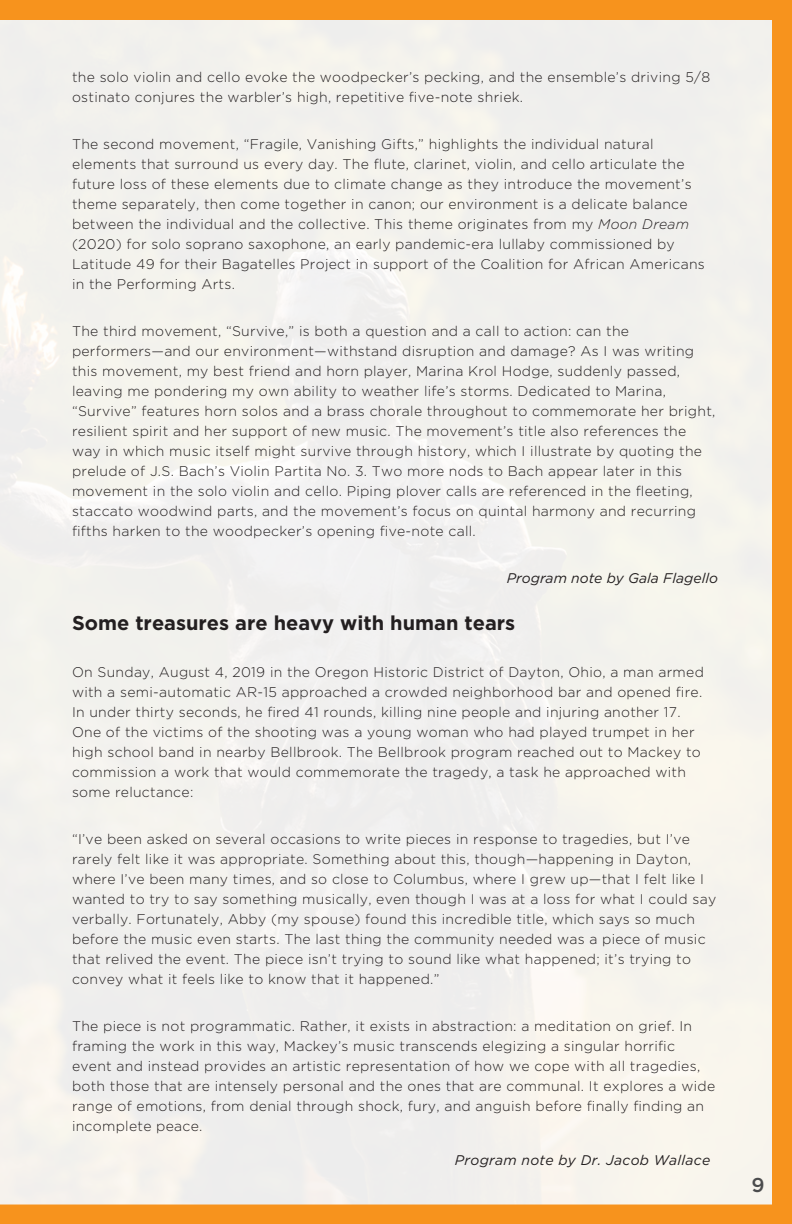
<style>
.page{position:relative;width:792px;height:1224px;background:#fff}
.page>*{position:absolute;margin:0;border:0;box-sizing:border-box;transform-origin:0 0}
.Heading{font:700 20px "Gotham";color:#231f20}
.t1{font:500 20px "Gotham";color:#4b4c4d}
.Heading-2{font:300 14px/20px "Gotham";letter-spacing:.02em;color:#231f20}
.Heading-3{font:italic 14px "Gotham";letter-spacing:.02em;color:#231f20}
.Heading-4{font:italic 14px "Gotham";color:#231f20}
.s1{font-style:italic}
</style>
<div class="page">
<div style="left:0;top:20px;width:783px;height:1204px;background:#f2f1ed"></div>
<div style="left:772px;top:12px;width:20px;height:1209px;background:#f7931d"></div>
<div style="left:0;top:1205px;width:792px;height:19px;background:#f7931d"></div>
<div style="left:0;top:0;width:792px;height:20px;background:#f7931d"></div>
<p class="Heading-2" style="left:72px;top:66px;width:640px">the solo violin and cello evoke the woodpecker’s pecking, and the ensemble’s driving 5/8 ostinato conjures the warbler’s high, repetitive five-note shriek.</p>
<p class="Heading-2" style="left:72px;top:133px;width:634px">The second movement, “Fragile, Vanishing Gifts,” highlights the individual natural elements that surround us every day. The flute, clarinet, violin, and cello articulate the future loss of these elements due to climate change as they introduce the movement’s theme separately, then come together in canon; our environment is a delicate balance between the individual and the collective. This theme originates from my <span class="s1">Moon Dream </span>(2020) for solo soprano saxophone, an early pandemic-era lullaby commissioned by Latitude 49 for their Bagatelles Project in support of the Coalition for African Americans in the Performing Arts.</p>
<p class="Heading-2" style="left:72px;top:321px;width:645px">The third movement, “Survive,” is both a question and a call to action: can the performers—and our environment—withstand disruption and damage? As I was writing this movement, my best friend and horn player, Marina Krol Hodge, suddenly passed, leaving me pondering my own ability to weather life’s storms. Dedicated to Marina, “Survive” features horn solos and a brass chorale throughout to commemorate her bright, resilient spirit and her support of new music. The movement’s title also references the way in which music itself might survive through history, which I illustrate by quoting the prelude of J.S. Bach’s Violin Partita No. 3. Two more nods to Bach appear later in this movement in the solo violin and cello. Piping plover calls are referenced in the fleeting, staccato woodwind parts, and the movement’s focus on quintal harmony and recurring fifths harken to the woodpecker’s opening five-note call.</p>
<p class="Heading-4" style="left:507px;top:569px;width:213px">Program note by Gala Flagello</p>
<p class="Heading" style="left:72px;top:609px;width:445px">Some treasures are heavy with human tears</p>
<p class="Heading-2" style="left:72px;top:661px;width:633px">On Sunday, August 4, 2019 in the Oregon Historic District of Dayton, Ohio, a man armed with a semi-automatic AR-15 approached a crowded neighborhood bar and opened fire.<br>In under thirty seconds, he fired 41 rounds, killing nine people and injuring another 17.<br>One of the victims of the shooting was a young woman who had played trumpet in her high school band in nearby Bellbrook. The Bellbrook program reached out to Mackey to commission a work that would commemorate the tragedy, a task he approached with some reluctance:</p>
<p class="Heading-2" style="left:72px;top:829px;width:646px">“I’ve been asked on several occasions to write pieces in response to tragedies, but I’ve rarely felt like it was appropriate. Something about this, though—happening in Dayton, where I’ve been many times, and so close to Columbus, where I grew up—that I felt like I wanted to try to say something musically, even though I was at a loss for what I could say verbally. Fortunately, Abby (my spouse) found this incredible title, which says so much before the music even starts. The last thing the community needed was a piece of music that relived the event. The piece isn’t trying to sound like what happened; it’s trying to convey what it feels like to know that it happened.”</p>
<p class="Heading-2" style="left:72px;top:1016px;width:645px">The piece is not programmatic. Rather, it exists in abstraction: a meditation on grief. In framing the work in this way, Mackey’s music transcends elegizing a singular horrific event and instead provides an artistic representation of how we cope with all tragedies, both those that are intensely personal and the ones that are communal. It explores a wide range of emotions, from denial through shock, fury, and anguish before finally finding an incomplete peace.</p>
<p class="Heading-3" style="left:455px;top:1152px;width:257px">Program note by Dr. Jacob Wallace</p>
<h1 class="t1" style="left:751px;top:1172px;width:15px">9</h1>
</div>
